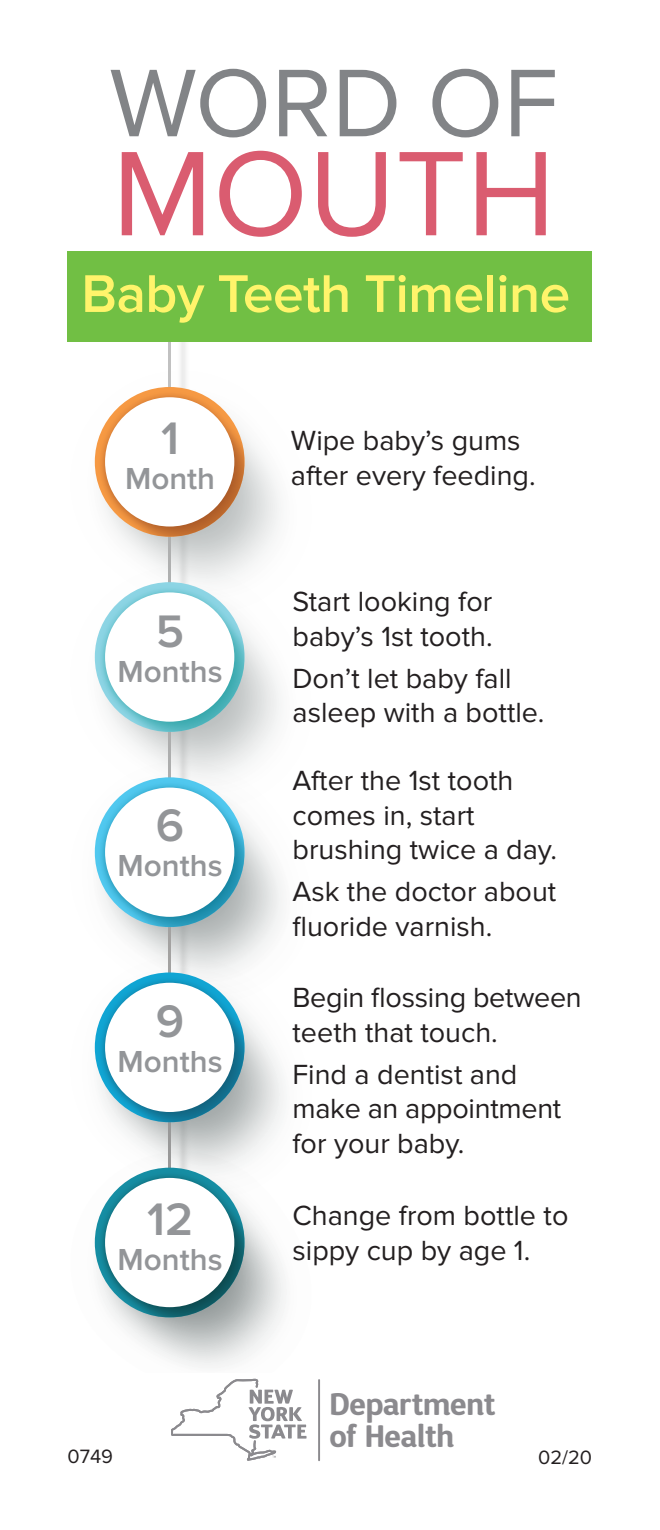
<style>
.page{position:relative;width:660px;height:1530px;background:#fff}
.page>*{position:absolute;margin:0;border:0;box-sizing:border-box;transform-origin:0 0}
.t1{font:124.75px "Proxima Nova";color:#da5c70}
.t2{font:99.5px "Proxima Nova";color:#828487}
.t3{font:600 55px "Proxima Nova";letter-spacing:-.01em;color:#fff46b}
.t4{font:600 47.25px "Proxima Nova";color:#939598}
.t5{font:600 31.5px "Proxima Nova";color:#939598}
.t6{font:700 31px/31.5px "D Sari";letter-spacing:-.01em;color:#8b8a8e}
.t7{font:28.75px/34.5px "Proxima Nova";color:#231f20}
.t8{font:20px "Proxima Nova";color:#231f20}
</style>
<div class="page">
<div style="left:172px;top:333px;width:22px;height:67px;background:linear-gradient(to right,#f9f9f9,#f9f9f9)"></div>
<svg style="left:94px;top:612px;width:186px;height:149px"></svg>
<svg style="left:94px;top:370px;width:186px;height:240px"></svg>
<svg style="left:94px;top:761px;width:188px;height:195px"></svg>
<svg style="left:94px;top:956px;width:190px;height:195px"></svg>
<svg style="left:94px;top:1151px;width:191px;height:216px"></svg>
<hr style="left:168px;top:333px;width:3px;height:81px;background:#c1c1c1">
<hr style="left:168px;top:521px;width:3px;height:81px;background:#afb0b0">
<hr style="left:168px;top:714px;width:3px;height:82px;background:#adaeae">
<hr style="left:168px;top:909px;width:3px;height:82px;background:#a3a2a1">
<hr style="left:168px;top:1105px;width:3px;height:81px;background:#999">
<svg style="left:95px;top:1168px;width:150px;height:149px;background:#187988"></svg>
<div style="left:105px;top:1178px;width:129px;height:129px;background:#fff;border-radius:50%"></div>
<svg style="left:95px;top:972px;width:150px;height:150px;background:#1a92b9"></svg>
<div style="left:105px;top:983px;width:129px;height:129px;background:#fff;border-radius:50%"></div>
<svg style="left:95px;top:777px;width:150px;height:150px;background:#44b4d6"></svg>
<div style="left:105px;top:788px;width:129px;height:129px;background:#fff;border-radius:50%"></div>
<svg style="left:95px;top:582px;width:150px;height:150px;background:#73c6d2"></svg>
<div style="left:105px;top:592px;width:129px;height:130px;background:#fff;border-radius:50%"></div>
<svg style="left:95px;top:387px;width:150px;height:150px;background:#dd873f"></svg>
<div style="left:105px;top:397px;width:129px;height:130px;background:#fff;border-radius:50%"></div>
<hr style="left:318px;top:1379px;width:2px;height:82px;background:#8b8a8e">
<svg style="left:171px;top:1379px;width:136px;height:82px"></svg>
<div style="left:67px;top:251px;width:525px;height:91px;background:#71bf44"></div>
<h2 class="t2" style="left:109px;top:46px;width:451px">WORD OF</h2>
<h1 class="t1" style="left:112px;top:122px;width:445px">MOUTH</h1>
<h3 class="t3" style="left:81px;top:262px;width:490px">Baby Teeth Timeline</h3>
<h3 class="t4" style="left:161px;top:411px;width:19px">1</h3>
<p class="t5" style="left:125px;top:460px;width:92px">Month</p>
<h3 class="t4" style="left:156px;top:604px;width:30px">5</h3>
<p class="t5" style="left:118px;top:653px;width:107px">Months</p>
<h3 class="t4" style="left:156px;top:798px;width:30px">6</h3>
<p class="t5" style="left:118px;top:847px;width:107px">Months</p>
<h3 class="t4" style="left:156px;top:994px;width:30px">9</h3>
<p class="t5" style="left:118px;top:1043px;width:107px">Months</p>
<h3 class="t4" style="left:147px;top:1192px;width:48px">12</h3>
<p class="t5" style="left:118px;top:1241px;width:107px">Months</p>
<p class="t7" style="left:291px;top:424px;width:246px">Wipe baby’s gums after every feeding.</p>
<p class="t7" style="left:293px;top:585px;width:202px">Start looking for baby’s 1st tooth.</p>
<p class="t7" style="left:293px;top:661px;width:254px">Don’t let baby fall asleep with a bottle.</p>
<p class="t7" style="left:293px;top:764px;width:266px">After the 1st tooth comes in, start brushing twice a day.</p>
<p class="t7" style="left:293px;top:875px;width:265px">Ask the doctor about fluoride varnish.</p>
<p class="t7" style="left:293px;top:981px;width:291px">Begin flossing between teeth that touch.</p>
<p class="t7" style="left:293px;top:1057px;width:270px">Find a dentist and make an appointment for your baby.</p>
<p class="t7" style="left:293px;top:1199px;width:277px">Change from bottle to sippy cup by age 1.</p>
<p class="t6" style="left:329px;top:1388px;width:167px">Department of Health</p>
<p class="t8" style="left:68px;top:1445px;width:47px">0749</p>
<p class="t8" style="left:538px;top:1445px;width:55px">02/20</p>
</div>
